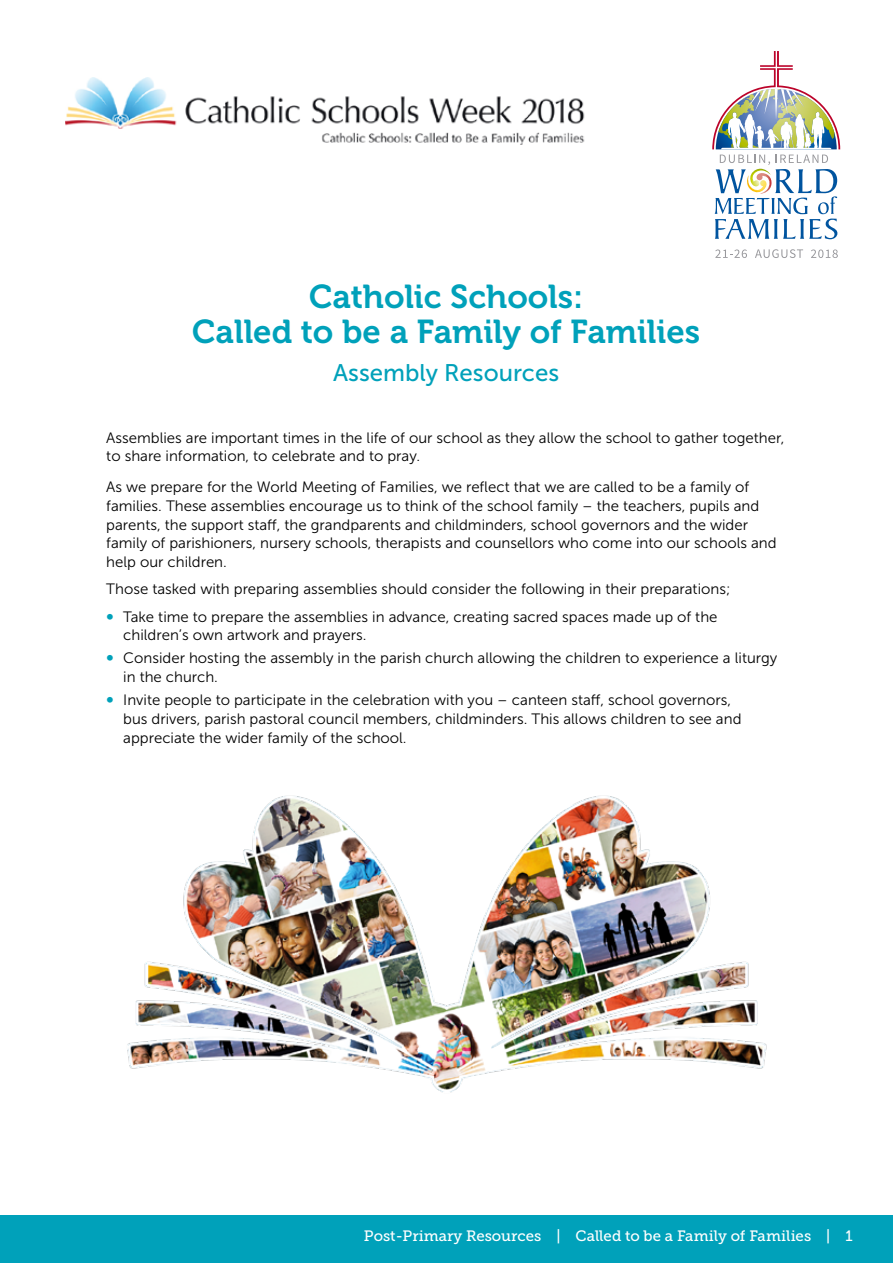
<style>
.page{position:relative;width:893px;height:1263px;background:#fff}
.page>*{position:absolute;margin:0;border:0;box-sizing:border-box;transform-origin:0 0}
.t1{font:33px/35.5px "Museo 700";color:#00a1ba;text-align:center}
.t2{font:24px "Museo Sans 500";color:#00a1ba}
.t3{font:15px/18.8px "Museo Sans 300";color:#000}
.t4{font:15px "Museo Slab 500";color:#fff}
.s1{font-family:"Museo 700";color:#00a1ba}
</style>
<div class="page">
<div style="left:0;top:1215px;width:893px;height:48px;background:#00a1ba"></div>
<img style="left:127px;top:795px;width:640px;height:298px">
<img style="left:66px;top:78px;width:519px;height:67px">
<svg style="left:712px;top:51px;width:128px;height:98px"></svg>
<svg style="left:715px;top:155px;width:122px;height:84px"></svg>
<svg style="left:715px;top:249px;width:32px;height:9px"></svg>
<svg style="left:755px;top:249px;width:48px;height:9px"></svg>
<svg style="left:811px;top:249px;width:27px;height:9px"></svg>
<h1 class="t1" style="left:192px;top:279px;width:509px">Catholic Schools:<br>Called to be a Family of Families</h1>
<h2 class="t2" style="left:333px;top:360px;width:227px">Assembly Resources</h2>
<p class="t3" style="left:106px;top:428px;width:680px">Assemblies are important times in the life of our school as they allow the school to gather together, to share information, to celebrate and to pray.</p>
<p class="t3" style="left:106px;top:478px;width:672px">As we prepare for the World Meeting of Families, we reflect that we are called to be a family of families. These assemblies encourage us to think of the school family – the teachers, pupils and parents, the support staff, the grandparents and childminders, school governors and the wider family of parishioners, nursery schools, therapists and counsellors who come into our schools and help our children.</p>
<p class="t3" style="left:106px;top:576px;width:626px;line-height:27.3px">Those tasked with preparing assemblies should consider the following in their preparations; <span class="s1">∞</span> Take time to prepare the assemblies in advance, creating sacred spaces made up of the</p>
<p class="t3" style="left:106px;top:624px;width:672px;line-height:23px;text-indent:17px">children’s own artwork and prayers.<br><span class="s1">∞</span> Consider hosting the assembly in the parish church allowing the children to experience a liturgy</p>
<p class="t3" style="left:106px;top:666px;width:626px;line-height:23px;text-indent:17px">in the church.<br><span class="s1">∞</span> Invite people to participate in the celebration with you – canteen staff, school governors,</p>
<p class="t3" style="left:123px;top:709px;width:620px">bus drivers, parish pastoral council members, childminders. This allows children to see and appreciate the wider family of the school.</p>
<p class="t4" style="left:364px;top:1227px;width:490px">Post-Primary Resources | Called to be a Family of Families | 1</p>
</div>
